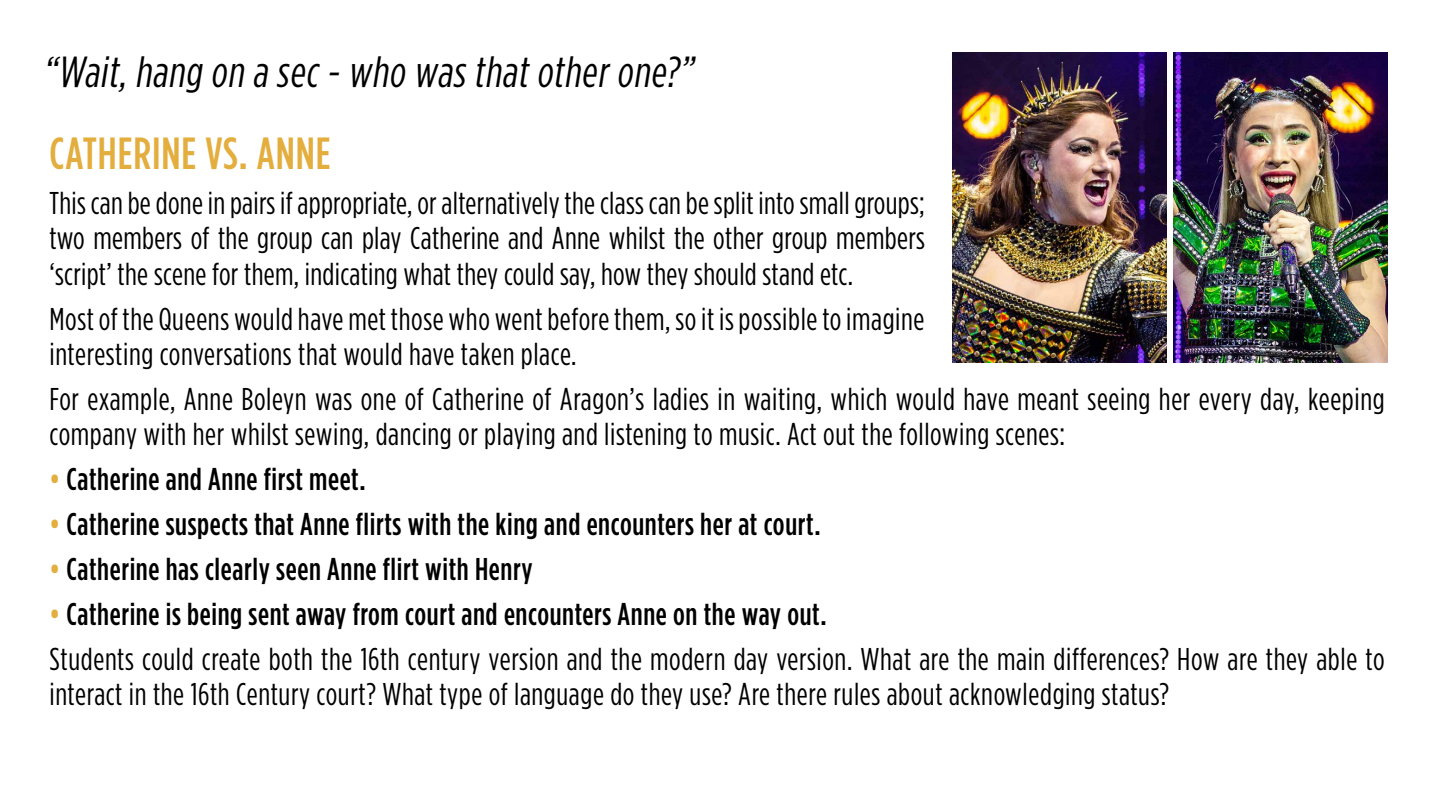
<style>
.page{position:relative;width:1440px;height:810px;background:#fff}
.page>*{position:absolute;margin:0;border:0;box-sizing:border-box;transform-origin:0 0}
.t1{font:500 45px "Gotham Condensed";letter-spacing:.02em;color:#e3ae3e}
.t2{font:italic 43.5px "Gotham Condensed";color:#000}
.t3{font:31.5px/35.2px "Gotham Condensed";letter-spacing:.02em;color:#000}
.t4{font:500 31.5px "Gotham Condensed";letter-spacing:.02em;color:#000}
.s1{color:#e3ae3e}
.s2{font-weight:500;color:#e3ae3e}
.s3{font-weight:500}
</style>
<div class="page">
<img style="left:952px;top:52px;width:214px;height:310px">
<img style="left:1174px;top:52px;width:214px;height:310px">
<h2 class="t2" style="left:43px;top:47px;width:659px">“Wait,hang on a sec - who was thatotherone?”</h2>
<h1 class="t1" style="left:50px;top:128px;width:283px">CATHERINE VS. ANNE</h1>
<p class="t3" style="left:50px;top:185px;width:877px;text-align:justify">This can be done in pairs if appropriate, or alternatively the class can be split into small groups; two members of the group can play Catherine and Anne whilst the other group members ‘script’ the scene for them, indicating what they could say, how they should stand etc.</p>
<p class="t3" style="left:50px;top:301px;width:877px">Most of the Queens would have met those who went before them, so it is possible to imagine interesting conversations that would have taken place.</p>
<p class="t3" style="left:50px;top:381px;width:1337px">For example, Anne Boleyn was one of Catherine of Aragon’s ladies in waiting, which would have meant seeing her every day, keeping company with her whilst sewing, dancing or playing and listening to music. Act out the following scenes:</p>
<p class="t4" style="left:50px;top:462px;width:318px"><span class="s1">•</span> Catherine and Anne first meet.</p>
<p class="t4" style="left:50px;top:507px;width:773px"><span class="s1">•</span> Catherine suspects that Anne flirts with the king and encounters her at court.</p>
<p class="t4" style="left:50px;top:552px;width:485px"><span class="s1">•</span> Catherine has clearly seen Anne flirt with Henry</p>
<p class="t3" style="left:50px;top:591px;width:1337px;line-height:45px"><span class="s2">•</span> <span class="s3">Catherine is being sent away from court and encounters Anne on the way out.<br></span>Students could create both the 16th century version and the modern day version. What are the main differences? How are they able to</p>
<p class="t3" style="left:50px;top:676px;width:1121px">interact in the 16th Century court? What type of language do they use? Are there rules about acknowledging status?</p>
</div>
